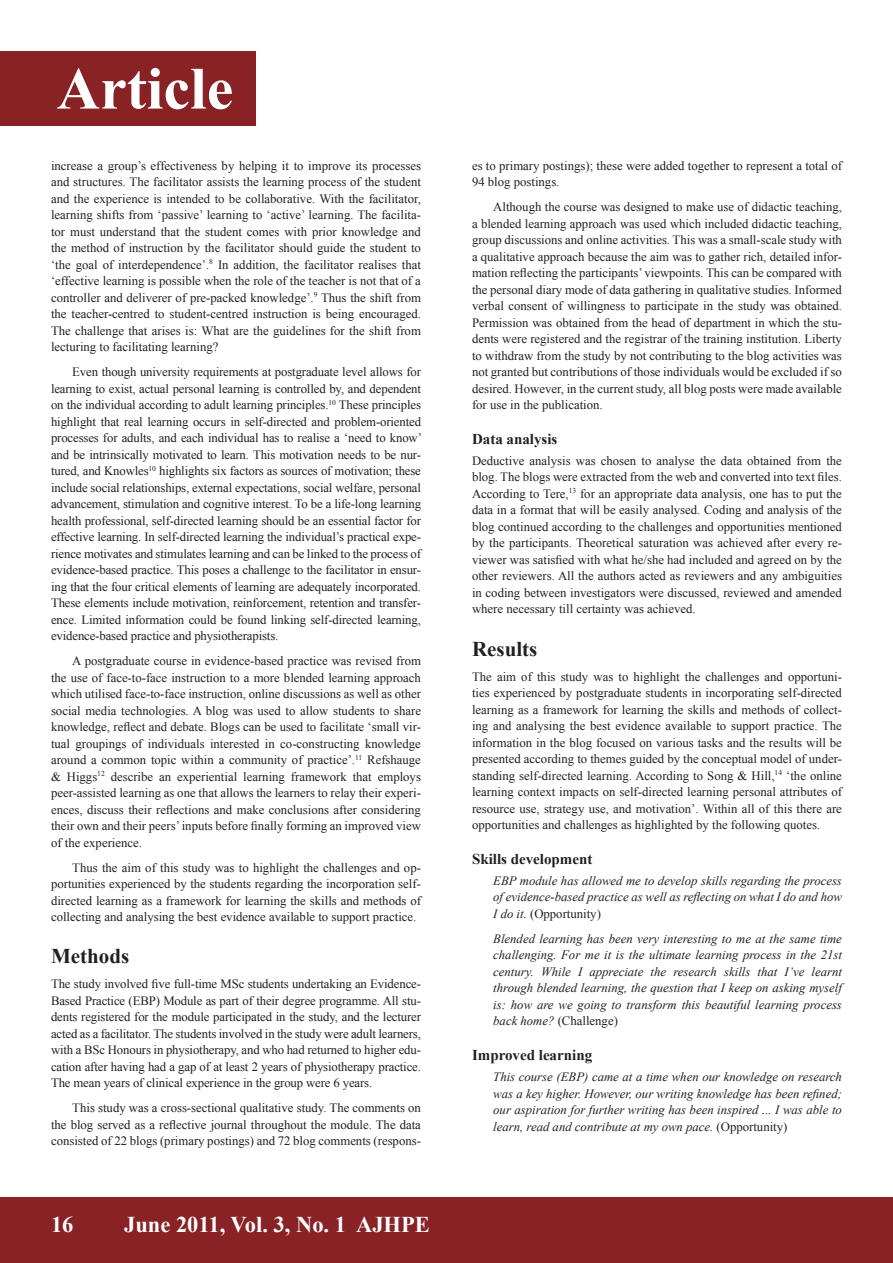
<style>
.page{position:relative;width:893px;height:1263px;background:#fff}
.page>*{position:absolute;margin:0;border:0;box-sizing:border-box;transform-origin:0 0}
.t1{font:700 60px "Times New Roman";color:#fff}
.t2{font:700 22.5px "Times New Roman";color:#fff}
.B_HEAD{font:700 21px "Times New Roman";color:#231f20}
.C_HEAD{font:700 15px "Times New Roman";color:#231f20}
.BODY_COPY_INDENT{font:12.75px/16.5px "Times New Roman";color:#231f20;text-align:justify}
.BODY_COPY{font:12.75px/16.5px "Times New Roman";color:#231f20;text-align:justify}
.BODY_COPY_INDENT-2{font:italic 12.75px/16.5px "Times New Roman";color:#231f20;text-align:justify}
.s1{font-style:normal}
</style>
<div class="page">
<div style="left:0;top:1197px;width:893px;height:66px;background:#892225"></div>
<div style="left:0;top:51px;width:255px;height:74px;background:#892225"></div>
<h1 class="t1" style="left:57px;top:47px;width:178px">Article</h1>
<p class="BODY_COPY_INDENT" style="left:51px;top:157px;width:371px">increase a group’s effectiveness by helping it to improve its processes and structures. The facilitator assists the learning process of the student and the experience is intended to be collaborative. With the facilitator, learning shifts from ‘passive’ learning to ‘active’ learning. The facilita&shy;tor must understand that the student comes with prior knowledge and the method of instruction by the facilitator should guide the student to ‘the goal of interdependence’.<sup>8</sup> In addition, the facilitator realises that ‘effective learning is possible when the role of the teacher is not that of a controller and deliverer of pre-packed knowledge’.<sup>9</sup> Thus the shift from the teacher-centred to student-centred instruction is being encouraged.<br>The challenge that arises is: What are the guidelines for the shift from lecturing to facilitating learning?</p>
<p class="BODY_COPY_INDENT" style="left:51px;top:363px;width:372px;text-indent:21px">Even though university requirements at postgraduate level allows for learning to exist, actual personal learning is controlled by, and dependent on the individual according to adult learning principles.<sup>10</sup> These principles highlight that real learning occurs in self-directed and problem-oriented processes for adults, and each individual has to realise a ‘need to know’ and be intrinsically motivated to learn. This motivation needs to be nur&shy;tured, and Knowles<sup>10</sup> highlights six factors as sources of motivation; these include social relationships, external expectations, social welfare, personal advancement, stimulation and cognitive interest. To be a life-long learning health professional, self-directed learning should be an essential factor for effective learning. In self-directed learning the individual’s practical expe&shy;rience motivates and stimulates learning and can be linked to the process of evidence-based practice. This poses a challenge to the facilitator in ensur&shy;ing that the four critical elements of learning are adequately incorporated.<br>These elements include motivation, reinforcement, retention and transfer&shy;ence. Limited information could be found linking self-directed learning, evidence-based practice and physiotherapists.</p>
<p class="BODY_COPY_INDENT" style="left:51px;top:652px;width:371px;text-indent:21px">A postgraduate course in evidence-based practice was revised from the use of face-to-face instruction to a more blended learning approach which utilised face-to-face instruction, online discussions as well as other social media technologies. A blog was used to allow students to share knowledge, reflect and debate. Blogs can be used to facilitate ‘small vir&shy;tual groupings of individuals interested in co-constructing knowledge around a common topic within a community of practice’.<sup>11</sup> Refshauge &amp; Higgs<sup>12</sup> describe an experiential learning framework that employs peer-assisted learning as one that allows the learners to relay their experi&shy;ences, discuss their reflections and make conclusions after considering their own and their peers’ inputs before finally forming an improved view of the experience.</p>
<p class="BODY_COPY_INDENT" style="left:51px;top:859px;width:371px;text-indent:21px">Thus the aim of this study was to highlight the challenges and op&shy;portunities experienced by the students regarding the incorporation self&shy;directed learning as a framework for learning the skills and methods of collecting and analysing the best evidence available to support practice.</p>
<p class="B_HEAD" style="left:51px;top:942px;width:80px">Methods</p>
<p class="BODY_COPY" style="left:51px;top:976px;width:371px">The study involved five full-time MSc students undertaking an Evidence-Based Practice (EBP) Module as part of their degree programme. All stu&shy;dents registered for the module participated in the study, and the lecturer acted as a facilitator. The students involved in the study were adult learners, with a BSc Honours in physiotherapy, and who had returned to higher edu&shy;cation after having had a gap of at least 2 years of physiotherapy practice.<br>The mean years of clinical experience in the group were 6 years.</p>
<p class="BODY_COPY_INDENT" style="left:51px;top:1100px;width:371px;text-indent:21px">This study was a cross-sectional qualitative study. The comments on the blog served as a reflective journal throughout the module. The data consisted of 22 blogs (primary postings) and 72 blog comments (respons-</p>
<p class="t2" style="left:51px;top:1208px;width:24px">16</p>
<p class="t2" style="left:124px;top:1208px;width:307px">June 2011, Vol. 3, No. 1 AJHPE</p>
<p class="BODY_COPY_INDENT" style="left:472px;top:157px;width:371px">es to primary postings); these were added together to represent a total of<br>94 blog postings.</p>
<p class="BODY_COPY_INDENT" style="left:472px;top:198px;width:371px;text-indent:21px">Although the course was designed to make use of didactic teaching, a blended learning approach was used which included didactic teaching, group discussions and online activities. This was a small-scale study with a qualitative approach because the aim was to gather rich, detailed infor&shy;mation reflecting the participants’ viewpoints. This can be compared with the personal diary mode of data gathering in qualitative studies. Informed verbal consent of willingness to participate in the study was obtained.<br>Permission was obtained from the head of department in which the stu&shy;dents were registered and the registrar of the training institution. Liberty to withdraw from the study by not contributing to the blog activities was not granted but contributions of those individuals would be excluded if so desired. However, in the current study, all blog posts were made available for use in the publication.</p>
<p class="C_HEAD" style="left:472px;top:429px;width:87px">Data analysis</p>
<p class="BODY_COPY" style="left:472px;top:452px;width:371px">Deductive analysis was chosen to analyse the data obtained from the blog. The blogs were extracted from the web and converted into text files.<br>According to Tere,<sup>13</sup> for an appropriate data analysis, one has to put the data in a format that will be easily analysed. Coding and analysis of the blog continued according to the challenges and opportunities mentioned by the participants. Theoretical saturation was achieved after every re&shy;viewer was satisfied with what he/she had included and agreed on by the other reviewers. All the authors acted as reviewers and any ambiguities in coding between investigators were discussed, reviewed and amended where necessary till certainty was achieved.</p>
<p class="B_HEAD" style="left:472px;top:634px;width:67px">Results</p>
<p class="BODY_COPY" style="left:472px;top:668px;width:371px">The aim of this study was to highlight the challenges and opportuni&shy;ties experienced by postgraduate students in incorporating self-directed learning as a framework for learning the skills and methods of collect&shy;ing and analysing the best evidence available to support practice. The information in the blog focused on various tasks and the results will be presented according to themes guided by the conceptual model of under&shy;standing self-directed learning. According to Song &amp; Hill,<sup>14</sup> ‘the online learning context impacts on self-directed learning personal attributes of resource use, strategy use, and motivation’. Within all of this there are opportunities and challenges as highlighted by the following quotes.</p>
<p class="C_HEAD" style="left:472px;top:849px;width:122px">Skills development</p>
<p class="BODY_COPY_INDENT-2" style="left:493px;top:872px;width:350px">EBP module has allowed me to develop skills regarding the process of evidence-based practice as well as reflecting on what I do and how I do it. <span class="s1">(Opportunity)</span></p>
<p class="BODY_COPY_INDENT-2" style="left:493px;top:930px;width:350px">Blended learning has been very interesting to me at the same time challenging. For me it is the ultimate learning process in the 21st century. While I appreciate the research skills that I’ve learnt through blended learning, the question that I keep on asking myself is: how are we going to transform this beautiful learning process back home? <span class="s1">(Challenge)</span></p>
<p class="C_HEAD" style="left:472px;top:1045px;width:122px">Improved learning</p>
<p class="BODY_COPY_INDENT-2" style="left:493px;top:1068px;width:350px">This course (EBP) came at a time when our knowledge on research was a key higher. However, our writing knowledge has been refined; our aspiration for further writing has been inspired ... I was able to learn, read and contribute at my own pace. <span class="s1">(Opportunity)</span></p>
</div>
